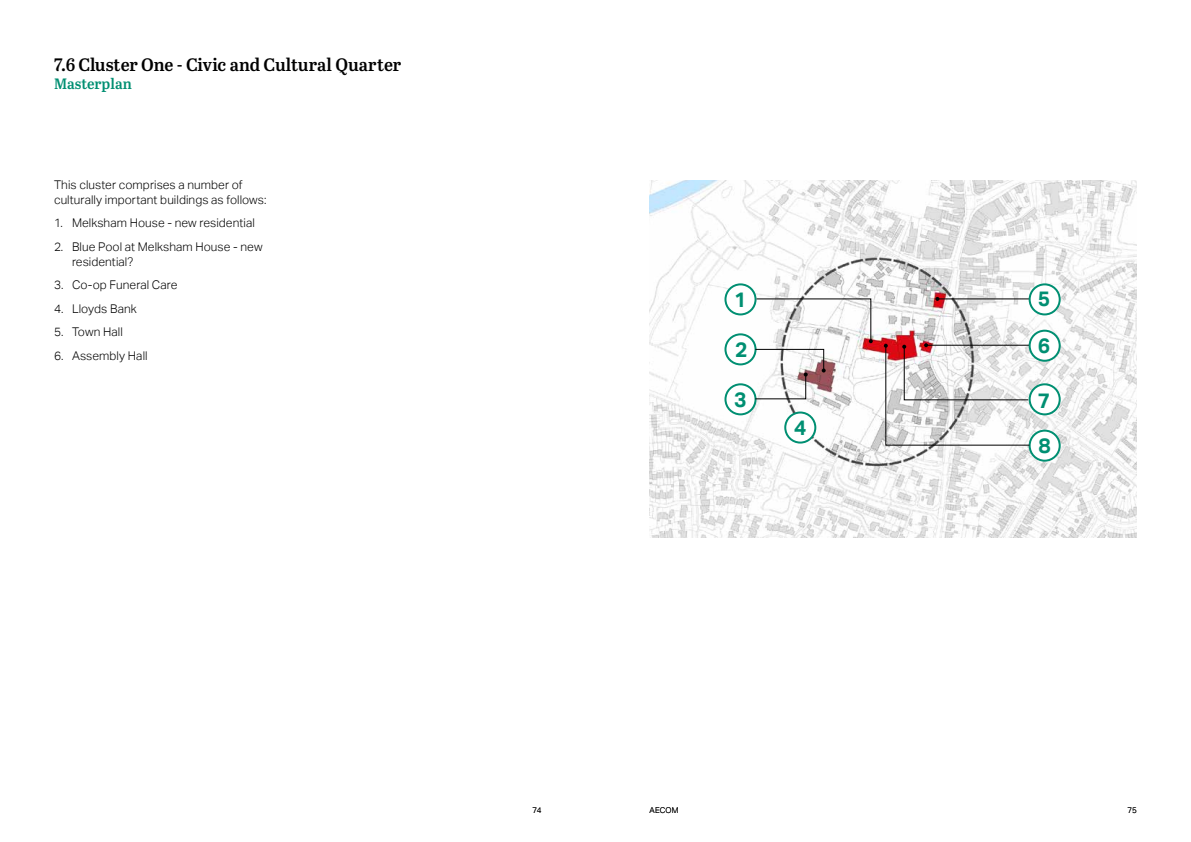
<style>
.page{position:relative;width:1191px;height:842px;background:#fff}
.page>*{position:absolute;margin:0;border:0;box-sizing:border-box;transform-origin:0 0}
.t1{font:700 21px/45.2px "AECOM Sans";color:#008f72}
.t2{font:18px "Abril Titling Sb";letter-spacing:-.005em;color:#000}
.t3{font:15px "Abril Titling Sb";color:#008f72}
.t4{font:300 12px/15px "AECOM Sans";letter-spacing:.005em;color:#000}
.t5{font:300 8px "AECOM Sans";letter-spacing:.01em;color:#000}
</style>
<div class="page">
<img style="left:649px;top:180px;width:488px;height:357px">
<hr style="left:937px;top:298px;width:92px;height:1px;background:#000">
<svg style="left:935px;top:297px;width:4px;height:4px"></svg>
<div style="left:1029px;top:284px;width:30px;height:30px;background:#fff;border-radius:50%"></div>
<div style="left:1028px;top:283px;width:32px;height:32px;border:2px solid #008f72;border-radius:50%"></div>
<div style="left:1029px;top:331px;width:30px;height:30px;background:#fff;border-radius:50%"></div>
<div style="left:1028px;top:330px;width:32px;height:32px;border:2px solid #008f72;border-radius:50%"></div>
<div style="left:1029px;top:384px;width:30px;height:30px;background:#fff;border-radius:50%"></div>
<div style="left:1028px;top:383px;width:32px;height:32px;border:2px solid #008f72;border-radius:50%"></div>
<div style="left:1029px;top:431px;width:30px;height:30px;background:#fff;border-radius:50%"></div>
<div style="left:1028px;top:430px;width:32px;height:32px;border:2px solid #008f72;border-radius:50%"></div>
<svg style="left:883px;top:343px;width:147px;height:103px"></svg>
<div style="left:785px;top:412px;width:30px;height:31px;background:#fff;border-radius:50%"></div>
<div style="left:784px;top:411px;width:32px;height:33px;border:2px solid #008f72;border-radius:50%"></div>
<div style="left:725px;top:384px;width:30px;height:30px;background:#fff;border-radius:50%"></div>
<div style="left:724px;top:383px;width:32px;height:32px;border:2px solid #008f72;border-radius:50%"></div>
<div style="left:725px;top:334px;width:30px;height:30px;background:#fff;border-radius:50%"></div>
<div style="left:724px;top:333px;width:32px;height:32px;border:2px solid #008f72;border-radius:50%"></div>
<div style="left:725px;top:284px;width:30px;height:30px;background:#fff;border-radius:50%"></div>
<div style="left:724px;top:283px;width:32px;height:32px;border:2px solid #008f72;border-radius:50%"></div>
<svg style="left:754px;top:298px;width:119px;height:102px"></svg>
<h2 class="t2" style="left:54px;top:52px;width:349px">7.6 Cluster One - Civic and Cultural Quarter</h2>
<p class="t3" style="left:54px;top:73px;width:79px">Masterplan</p>
<p class="t4" style="left:54px;top:177px;width:214px">This cluster comprises a number of culturally important buildings as follows:</p>
<p class="t4" style="left:54px;top:215px;width:202px">1. Melksham House - new residential</p>
<p class="t4" style="left:72px;top:239px;width:192px;text-indent:-18px">2. Blue Pool at Melksham House - new residential?</p>
<p class="t4" style="left:54px;top:277px;width:125px">3. Co-op Funeral Care</p>
<p class="t4" style="left:54px;top:301px;width:84px">4. Lloyds Bank</p>
<p class="t4" style="left:54px;top:324px;width:70px">5. Town Hall</p>
<p class="t4" style="left:54px;top:348px;width:95px">6. Assembly Hall</p>
<h1 class="t1" style="left:734px;top:277px;width:14px">1</h1>
<h1 class="t1" style="left:735px;top:327px;width:14px">2</h1>
<h1 class="t1" style="left:734px;top:377px;width:14px">3</h1>
<h1 class="t1" style="left:794px;top:405px;width:14px">4</h1>
<h1 class="t1" style="left:1038px;top:277px;width:14px">5</h1>
<h1 class="t1" style="left:1038px;top:323px;width:14px">6</h1>
<h1 class="t1" style="left:1038px;top:378px;width:14px">7<br>8</h1>
<p class="t5" style="left:532px;top:806px;width:10px">74</p>
<p class="t5" style="left:649px;top:806px;width:31px">AECOM</p>
<p class="t5" style="left:1127px;top:806px;width:11px">75</p>
</div>
